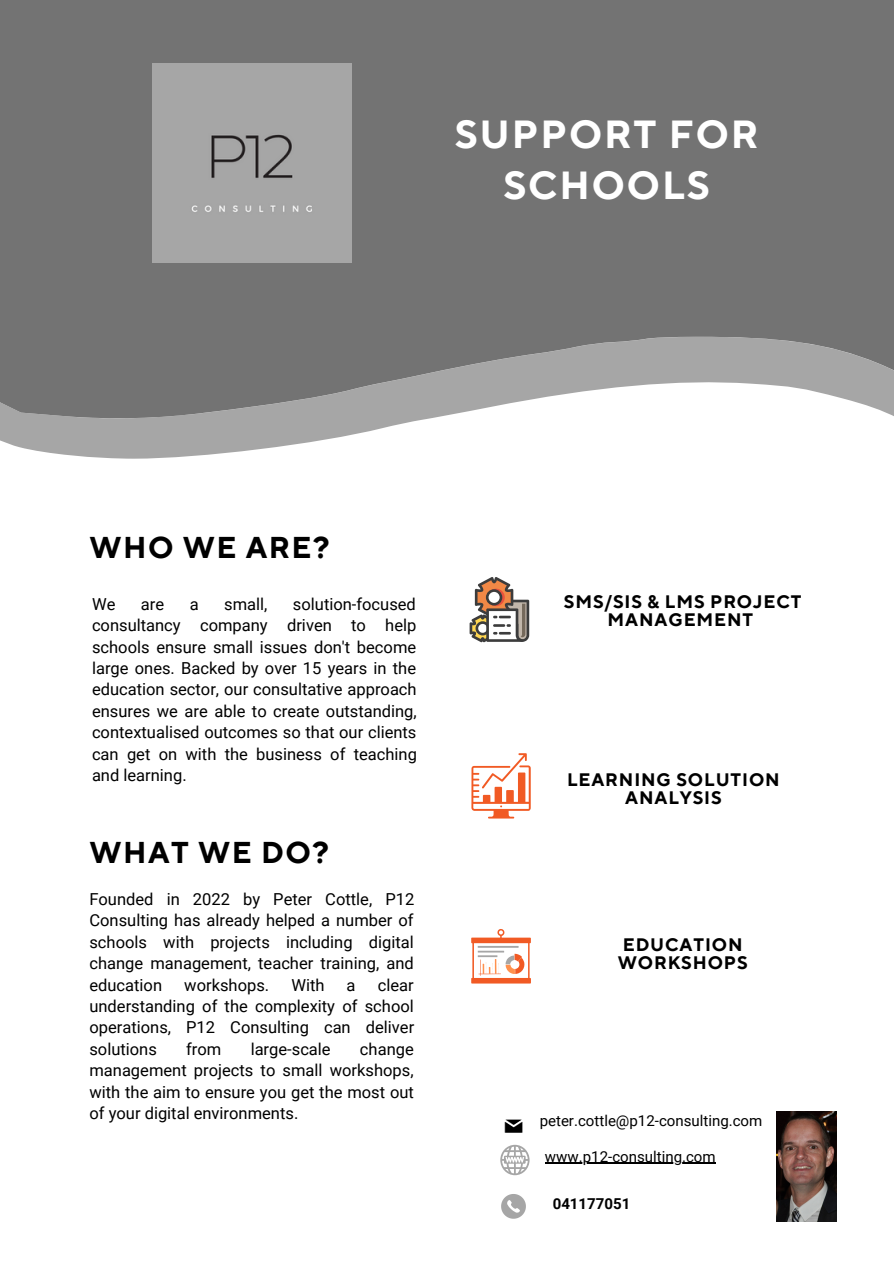
<style>
.page{position:relative;width:894px;height:1264px;background:#fff}
.page>*{position:absolute;margin:0;border:0;box-sizing:border-box;transform-origin:0 0}
.t1{font:700 39px/50.7px "TT Norms Pro";letter-spacing:.05em;color:#fff;text-align:center}
.t2{font:700 30px "TT Norms Pro";letter-spacing:.05em;color:#000}
.t3{font:700 18px/18px "TT Norms Pro";letter-spacing:.05em;color:#000;text-align:center}
.t4{font:16.5px/21.5px "Roboto";color:#000;text-align:justify}
.t5{font:15px "Roboto";color:#000}
.t6{font:700 15px "Roboto";color:#000}
</style>
<div class="page">
<svg style="left:0;top:439px;width:328px;height:20px;fill:#a6a6a6"></svg>
<svg style="left:0;top:0;width:893px;height:439px;background:#808080"></svg>
<svg style="left:501px;top:1194px;width:24px;height:24px"></svg>
<svg style="left:500px;top:1119px;width:29px;height:56px"></svg>
<svg style="left:471px;top:753px;width:59px;height:65px"></svg>
<svg style="left:469px;top:577px;width:60px;height:65px"></svg>
<svg style="left:471px;top:929px;width:60px;height:54px"></svg>
<div style="left:153px;top:64px;width:198px;height:198px;background:#a6a6a6"></div>
<img style="left:776px;top:1111px;width:60px;height:110px">
<hr style="left:544px;top:1162px;width:171px;height:1px;background:#000">
<h1 class="t1" style="left:454px;top:111px;width:305px">SUPPORT FOR<br>SCHOOLS</h1>
<h2 class="t2" style="left:89px;top:529px;width:241px">WHO WE ARE?</h2>
<p class="t4" style="left:92px;top:593px;width:326px;text-indent:201px">solution-focused consultancy company driven to help schools ensure small issues don't become large ones. Backed by over 15 years in the education sector, our consultative approach ensures we are able to create outstanding, contextualised outcomes so that our clients can get on with the business of teaching and learning.</p>
<p class="t4" style="left:92px;top:593px;width:25px">We</p>
<p class="t4" style="left:141px;top:593px;width:25px">are</p>
<p class="t4" style="left:190px;top:593px;width:10px">a</p>
<p class="t4" style="left:224px;top:593px;width:45px">small,</p>
<h2 class="t2" style="left:89px;top:834px;width:241px">WHAT WE DO?</h2>
<p class="t4" style="left:89px;top:888px;width:326px">Founded in 2022 by Peter Cottle, P12<br>Consulting has already helped a number of schools with projects including digital change management, teacher training, and education</p>
<p class="t4" style="left:89px;top:974px;width:326px;text-indent:288px">clear understanding of the complexity of school operations, P12 Consulting can deliver solutions</p>
<p class="t4" style="left:184px;top:974px;width:86px">workshops.</p>
<p class="t4" style="left:291px;top:974px;width:35px">With</p>
<p class="t4" style="left:346px;top:974px;width:10px">a</p>
<p class="t4" style="left:186px;top:1038px;width:37px">from</p>
<p class="t4" style="left:250px;top:1038px;width:81px">large-scale</p>
<p class="t4" style="left:89px;top:1038px;width:326px;text-indent:270px">change management projects to small workshops, with the aim to ensure you get the most out of your digital environments.</p>
<p class="t3" style="left:564px;top:593px;width:239px">SMS/SIS &amp; LMS PROJECT<br>MANAGEMENT</p>
<p class="t3" style="left:567px;top:771px;width:214px">LEARNING SOLUTION<br>ANALYSIS</p>
<p class="t3" style="left:617px;top:936px;width:131px;text-align:left">EDUCATION<br>WORKSHOPS</p>
<p class="t5" style="left:539px;top:1111px;width:224px">peter.cottle@p12-consulting.com</p>
<p class="t5" style="left:544px;top:1147px;width:172px">www.p12-consulting.com</p>
<p class="t6" style="left:552px;top:1195px;width:79px">041177051</p>
</div>
